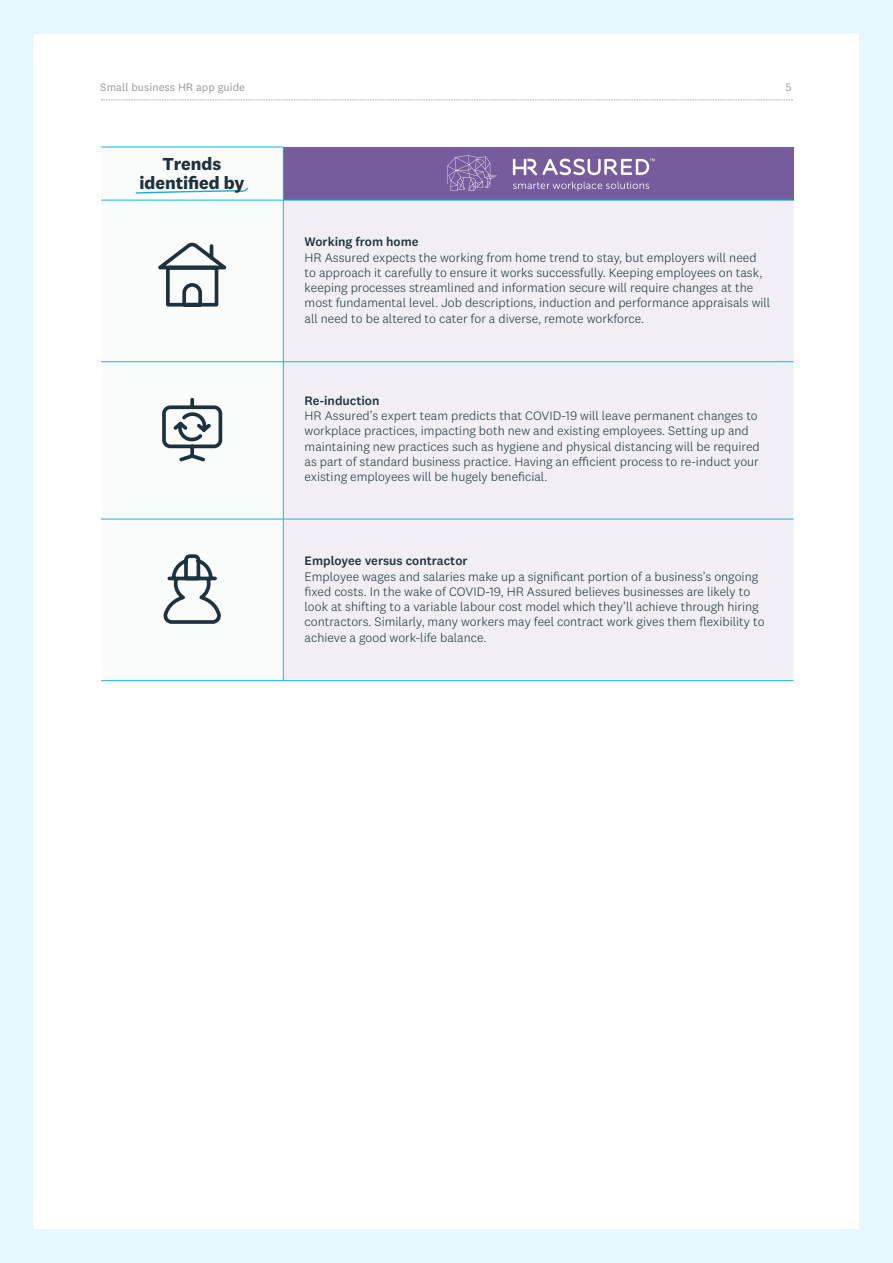
<style>
.page{position:relative;width:893px;height:1263px;background:#e7f8fd}
.page>*{position:absolute;margin:0;border:0;box-sizing:border-box;transform-origin:0 0}
.t1{font:700 18px/19.5px "National 2";color:#1e323e;text-align:center}
.t2{font:300 12.75px/15.3px "National 2";color:#1e323e}
.t3{font:500 12.75px "National 2";color:#1e323e}
.t4{font:11.25px "National 2";color:#999}
</style>
<div class="page">
<div style="left:34px;top:34px;width:825px;height:1195px;background:#fff"></div>
<svg style="left:101px;top:99px;width:691px;height:1px"></svg>
<svg style="left:101px;top:148px;width:182px;height:532px"></svg>
<div style="left:283px;top:147px;width:511px;height:53px;background:#765c9d"></div>
<div style="left:284px;top:201px;width:510px;height:479px;background:#f1eff5"></div>
<hr style="left:101px;top:361px;width:182px;height:1px;background:#13b5ea">
<hr style="left:283px;top:361px;width:511px;height:1px;background:#13b5ea">
<hr style="left:101px;top:519px;width:182px;height:1px;background:#13b5ea">
<hr style="left:283px;top:519px;width:511px;height:1px;background:#13b5ea">
<hr style="left:101px;top:680px;width:182px;height:1px;background:#13b5ea">
<hr style="left:283px;top:680px;width:511px;height:1px;background:#13b5ea">
<hr style="left:283px;top:147px;width:1px;height:53px;background:#13b5ea">
<hr style="left:101px;top:147px;width:182px;height:1px;background:#13b5ea">
<hr style="left:101px;top:200px;width:182px;height:1px;background:#13b5ea">
<hr style="left:283px;top:200px;width:511px;height:1px;background:#13b5ea">
<hr style="left:283px;top:200px;width:1px;height:161px;background:#13b5ea">
<hr style="left:283px;top:362px;width:1px;height:157px;background:#13b5ea">
<hr style="left:283px;top:519px;width:1px;height:161px;background:#13b5ea">
<svg style="left:149px;top:239px;width:81px;height:69px"></svg>
<svg style="left:160px;top:396px;width:64px;height:68px"></svg>
<svg style="left:160px;top:552px;width:61px;height:74px"></svg>
<svg style="left:513px;top:182px;width:136px;height:9px"></svg>
<svg style="left:447px;top:155px;width:50px;height:36px"></svg>
<svg style="left:513px;top:159px;width:141px;height:16px"></svg>
<svg style="left:136px;top:188px;width:112px;height:6px"></svg>
<p class="t4" style="left:100px;top:80px;width:146px">Small business HR app guide</p>
<p class="t4" style="left:785px;top:80px;width:8px">5</p>
<h1 class="t1" style="left:140px;top:153px;width:106px">Trends identified by</h1>
<p class="t3" style="left:305px;top:234px;width:115px">Working from home</p>
<p class="t2" style="left:305px;top:249px;width:467px">HR Assured expects the working from home trend to stay, but employers will need to approach it carefully to ensure it works successfully. Keeping employees on task, keeping processes streamlined and information secure will require changes at the most fundamental level. Job descriptions, induction and performance appraisals will all need to be altered to cater for a diverse, remote workforce.</p>
<p class="t3" style="left:305px;top:393px;width:76px">Re-induction</p>
<p class="t2" style="left:305px;top:408px;width:457px">HR Assured’s expert team predicts that COVID-19 will leave permanent changes to workplace practices, impacting both new and existing employees. Setting up and maintaining new practices such as hygiene and physical distancing will be required as part of standard business practice. Having an efficient process to re-induct your existing employees will be hugely beneficial.</p>
<p class="t3" style="left:305px;top:553px;width:164px">Employee versus contractor</p>
<p class="t2" style="left:305px;top:568px;width:461px">Employee wages and salaries make up a significant portion of a business’s ongoing fixed costs. In the wake of COVID-19, HR Assured believes businesses are likely to look at shifting to a variable labour cost model which they’ll achieve through hiring contractors. Similarly, many workers may feel contract work gives them flexibility to achieve a good work-life balance.</p>
</div>
